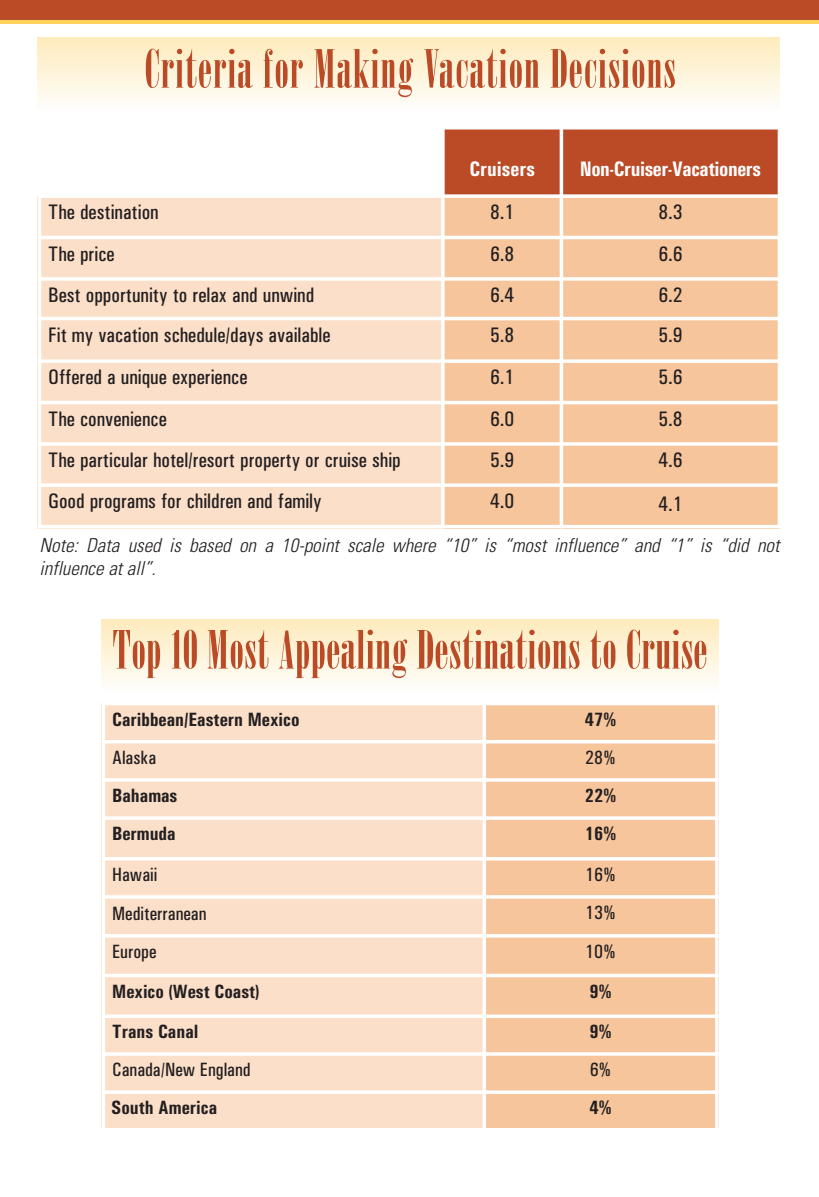
<style>
.page{position:relative;width:819px;height:1197px;background:#fff}
.page>*{position:absolute;margin:0;border:0;box-sizing:border-box;transform-origin:0 0}
.t1{font:52.5px "Onyx";letter-spacing:.015em;color:#bb4b26}
.t2{font:500 condensed 21px "Univers";color:#231f20}
.t3{font:700 condensed 21px "Univers";letter-spacing:-.02em;color:#fff}
.t4{font:700 condensed 21px "Univers";color:#fff}
.t5{font:italic 300 condensed 19.25px/23.1px "Univers";color:#231f20}
.t6{font:700 condensed 19.25px "Univers";color:#231f20}
.t7{font:500 condensed 19.25px "Univers";color:#231f20}
</style>
<div class="page">
<div style="left:38px;top:38px;width:741px;height:71px;background:linear-gradient(to bottom,#feebbc,#fefdfb)"></div>
<div style="left:102px;top:619px;width:617px;height:71px;background:linear-gradient(to bottom,#feebbc,#fefefa)"></div>
<div style="left:443px;top:126px;width:118px;height:70px;background:#bb4b26"></div>
<div style="left:561px;top:126px;width:220px;height:70px;background:#bb4b26"></div>
<div style="left:38px;top:196px;width:405px;height:42px;background:#fbdfc9"></div>
<div style="left:443px;top:196px;width:118px;height:42px;background:#f6c59c"></div>
<div style="left:561px;top:196px;width:220px;height:42px;background:#f6c59c"></div>
<div style="left:38px;top:238px;width:405px;height:41px;background:#fbdfc9"></div>
<div style="left:443px;top:238px;width:118px;height:41px;background:#f6c59c"></div>
<div style="left:561px;top:238px;width:220px;height:41px;background:#f6c59c"></div>
<div style="left:38px;top:279px;width:405px;height:40px;background:#fbdfc9"></div>
<div style="left:443px;top:279px;width:118px;height:40px;background:#f6c59c"></div>
<div style="left:561px;top:279px;width:220px;height:40px;background:#f6c59c"></div>
<div style="left:38px;top:319px;width:405px;height:42px;background:#fbdfc9"></div>
<div style="left:443px;top:319px;width:118px;height:42px;background:#f6c59c"></div>
<div style="left:561px;top:319px;width:220px;height:42px;background:#f6c59c"></div>
<div style="left:38px;top:361px;width:405px;height:42px;background:#fbdfc9"></div>
<div style="left:443px;top:361px;width:118px;height:42px;background:#f6c59c"></div>
<div style="left:561px;top:361px;width:220px;height:42px;background:#f6c59c"></div>
<div style="left:38px;top:403px;width:405px;height:41px;background:#fbdfc9"></div>
<div style="left:443px;top:403px;width:118px;height:41px;background:#f6c59c"></div>
<div style="left:561px;top:403px;width:220px;height:41px;background:#f6c59c"></div>
<div style="left:38px;top:444px;width:405px;height:41px;background:#fbdfc9"></div>
<div style="left:443px;top:444px;width:118px;height:41px;background:#f6c59c"></div>
<div style="left:561px;top:444px;width:220px;height:41px;background:#f6c59c"></div>
<div style="left:38px;top:485px;width:405px;height:43px;background:#fbdfc9"></div>
<div style="left:443px;top:485px;width:118px;height:43px;background:#f6c59c"></div>
<div style="left:561px;top:485px;width:220px;height:43px;background:#f6c59c"></div>
<hr style="left:38px;top:126px;width:3px;height:402px;background:#fff">
<svg style="left:441px;top:130px;width:4px;height:395px"></svg>
<hr style="left:560px;top:126px;width:3px;height:402px;background:#fff">
<hr style="left:778px;top:126px;width:3px;height:402px;background:#fff">
<hr style="left:38px;top:126px;width:743px;height:4px;background:#fff">
<hr style="left:38px;top:194px;width:743px;height:4px;background:#fff">
<hr style="left:38px;top:236px;width:743px;height:3px;background:#fff">
<svg style="left:41px;top:277px;width:737px;height:4px;background:#fdf9f5"></svg>
<hr style="left:38px;top:317px;width:743px;height:3px;background:#fff">
<svg style="left:41px;top:359px;width:737px;height:4px;background:#fef9f5"></svg>
<hr style="left:38px;top:401px;width:743px;height:3px;background:#fff">
<svg style="left:41px;top:442px;width:737px;height:4px;background:#fef9f5"></svg>
<svg style="left:41px;top:483px;width:737px;height:4px;background:#fdf9f5"></svg>
<hr style="left:38px;top:525px;width:743px;height:3px;background:#fff">
<div style="left:102px;top:702px;width:382px;height:40px;background:#fbdfc9"></div>
<div style="left:484px;top:702px;width:235px;height:40px;background:#f6c59c"></div>
<div style="left:102px;top:742px;width:382px;height:38px;background:#fbdfc9"></div>
<div style="left:484px;top:742px;width:235px;height:38px;background:#f6c59c"></div>
<div style="left:102px;top:780px;width:382px;height:38px;background:#fbdfc9"></div>
<div style="left:484px;top:780px;width:235px;height:38px;background:#f6c59c"></div>
<div style="left:102px;top:818px;width:382px;height:41px;background:#fbdfc9"></div>
<div style="left:484px;top:818px;width:235px;height:41px;background:#f6c59c"></div>
<div style="left:102px;top:859px;width:382px;height:38px;background:#fbdfc9"></div>
<div style="left:484px;top:859px;width:235px;height:38px;background:#f6c59c"></div>
<div style="left:102px;top:897px;width:382px;height:39px;background:#fbdfc9"></div>
<div style="left:484px;top:897px;width:235px;height:39px;background:#f6c59c"></div>
<div style="left:102px;top:936px;width:382px;height:40px;background:#fbdfc9"></div>
<div style="left:484px;top:936px;width:235px;height:40px;background:#f6c59c"></div>
<div style="left:102px;top:976px;width:382px;height:40px;background:#fbdfc9"></div>
<div style="left:484px;top:976px;width:235px;height:40px;background:#f6c59c"></div>
<div style="left:102px;top:1016px;width:382px;height:38px;background:#fbdfc9"></div>
<div style="left:484px;top:1016px;width:235px;height:38px;background:#f6c59c"></div>
<div style="left:102px;top:1054px;width:382px;height:38px;background:#fbdfc9"></div>
<div style="left:484px;top:1054px;width:235px;height:38px;background:#f6c59c"></div>
<div style="left:102px;top:1092px;width:382px;height:38px;background:#fbdfc9"></div>
<div style="left:484px;top:1092px;width:235px;height:38px;background:#f6c59c"></div>
<hr style="left:102px;top:702px;width:3px;height:428px;background:#fff">
<hr style="left:483px;top:702px;width:3px;height:428px;background:#fff">
<svg style="left:715px;top:705px;width:4px;height:424px;background:#fdf7f2"></svg>
<hr style="left:102px;top:702px;width:617px;height:3px;background:#fff">
<hr style="left:102px;top:740px;width:617px;height:3px;background:#fff">
<svg style="left:105px;top:778px;width:614px;height:4px;background:#fef9f5"></svg>
<svg style="left:105px;top:816px;width:614px;height:4px;background:#fdf9f6"></svg>
<svg style="left:105px;top:857px;width:614px;height:4px;background:#fdf9f5"></svg>
<svg style="left:105px;top:895px;width:614px;height:4px;background:#fef9f5"></svg>
<svg style="left:105px;top:934px;width:614px;height:4px;background:#fef9f6"></svg>
<hr style="left:102px;top:974px;width:617px;height:3px;background:#fff">
<hr style="left:102px;top:1015px;width:617px;height:3px;background:#fff">
<svg style="left:105px;top:1052px;width:614px;height:4px;background:#fef9f6"></svg>
<svg style="left:105px;top:1090px;width:614px;height:4px;background:#fef9f6"></svg>
<div style="left:0;top:0;width:819px;height:21px;background:#bb4b26"></div>
<hr style="left:0;top:20px;width:819px;height:4px;background:#fed05c">
<div style="left:86px;top:1129px;width:660px;height:30px;background:#fff"></div>
<h1 class="t1" style="left:145px;top:39px;width:532px">Criteria for Making Vacation Decisions</h1>
<p class="t4" style="left:469px;top:157px;width:67px">Cruisers</p>
<p class="t3" style="left:580px;top:157px;width:183px">Non-Cruiser-Vacationers</p>
<p class="t2" style="left:48px;top:200px;width:112px">The destination</p>
<p class="t2" style="left:490px;top:200px;width:26px">8.1</p>
<p class="t2" style="left:658px;top:200px;width:26px">8.3</p>
<p class="t2" style="left:48px;top:241px;width:68px">The price</p>
<p class="t2" style="left:490px;top:241px;width:26px">6.8</p>
<p class="t2" style="left:658px;top:241px;width:26px">6.6</p>
<p class="t2" style="left:48px;top:283px;width:268px">Best opportunity to relax and unwind</p>
<p class="t2" style="left:490px;top:283px;width:26px">6.4</p>
<p class="t2" style="left:658px;top:283px;width:26px">6.2</p>
<p class="t2" style="left:48px;top:322px;width:284px">Fit my vacation schedule/days available</p>
<p class="t2" style="left:490px;top:322px;width:26px">5.8</p>
<p class="t2" style="left:658px;top:322px;width:26px">5.9</p>
<p class="t2" style="left:48px;top:365px;width:201px">Offered a unique experience</p>
<p class="t2" style="left:490px;top:365px;width:26px">6.1</p>
<p class="t2" style="left:658px;top:365px;width:26px">5.6</p>
<p class="t2" style="left:48px;top:406px;width:120px">The convenience</p>
<p class="t2" style="left:490px;top:406px;width:26px">6.0</p>
<p class="t2" style="left:658px;top:406px;width:26px">5.8</p>
<p class="t2" style="left:48px;top:448px;width:354px">The particular hotel/resort property or cruise ship</p>
<p class="t2" style="left:490px;top:448px;width:26px">5.9</p>
<p class="t2" style="left:658px;top:448px;width:26px">4.6</p>
<p class="t2" style="left:48px;top:489px;width:275px">Good programs for children and family</p>
<p class="t2" style="left:490px;top:489px;width:26px">4.0</p>
<p class="t2" style="left:658px;top:492px;width:26px">4.1</p>
<p class="t5" style="left:40px;top:535px;width:741px">Note: Data used is based on a 10-point scale where “10” is “most influence” and “1” is “did not influence at all”.</p>
<h1 class="t1" style="left:113px;top:620px;width:596px">Top 10 Most Appealing Destinations to Cruise</h1>
<p class="t6" style="left:112px;top:708px;width:189px">Caribbean/Eastern Mexico</p>
<p class="t6" style="left:585px;top:708px;width:33px">47%</p>
<p class="t7" style="left:112px;top:746px;width:46px">Alaska</p>
<p class="t7" style="left:585px;top:746px;width:32px">28%</p>
<p class="t6" style="left:112px;top:784px;width:67px">Bahamas</p>
<p class="t6" style="left:585px;top:784px;width:33px">22%</p>
<p class="t6" style="left:112px;top:822px;width:65px">Bermuda</p>
<p class="t6" style="left:585px;top:822px;width:33px">16%</p>
<p class="t7" style="left:112px;top:863px;width:47px">Hawaii</p>
<p class="t7" style="left:585px;top:863px;width:32px">16%</p>
<p class="t7" style="left:112px;top:902px;width:96px">Mediterranean</p>
<p class="t7" style="left:585px;top:901px;width:32px">13%</p>
<p class="t7" style="left:112px;top:940px;width:46px">Europe</p>
<p class="t7" style="left:585px;top:940px;width:32px">10%</p>
<p class="t6" style="left:112px;top:980px;width:149px">Mexico (West Coast)</p>
<p class="t6" style="left:590px;top:980px;width:24px">9%</p>
<p class="t6" style="left:112px;top:1020px;width:88px">Trans Canal</p>
<p class="t6" style="left:590px;top:1020px;width:24px">9%</p>
<p class="t7" style="left:112px;top:1058px;width:140px">Canada/New England</p>
<p class="t7" style="left:590px;top:1058px;width:23px">6%</p>
<p class="t6" style="left:111px;top:1096px;width:108px">South America</p>
<p class="t6" style="left:590px;top:1096px;width:24px">4%</p>
</div>
